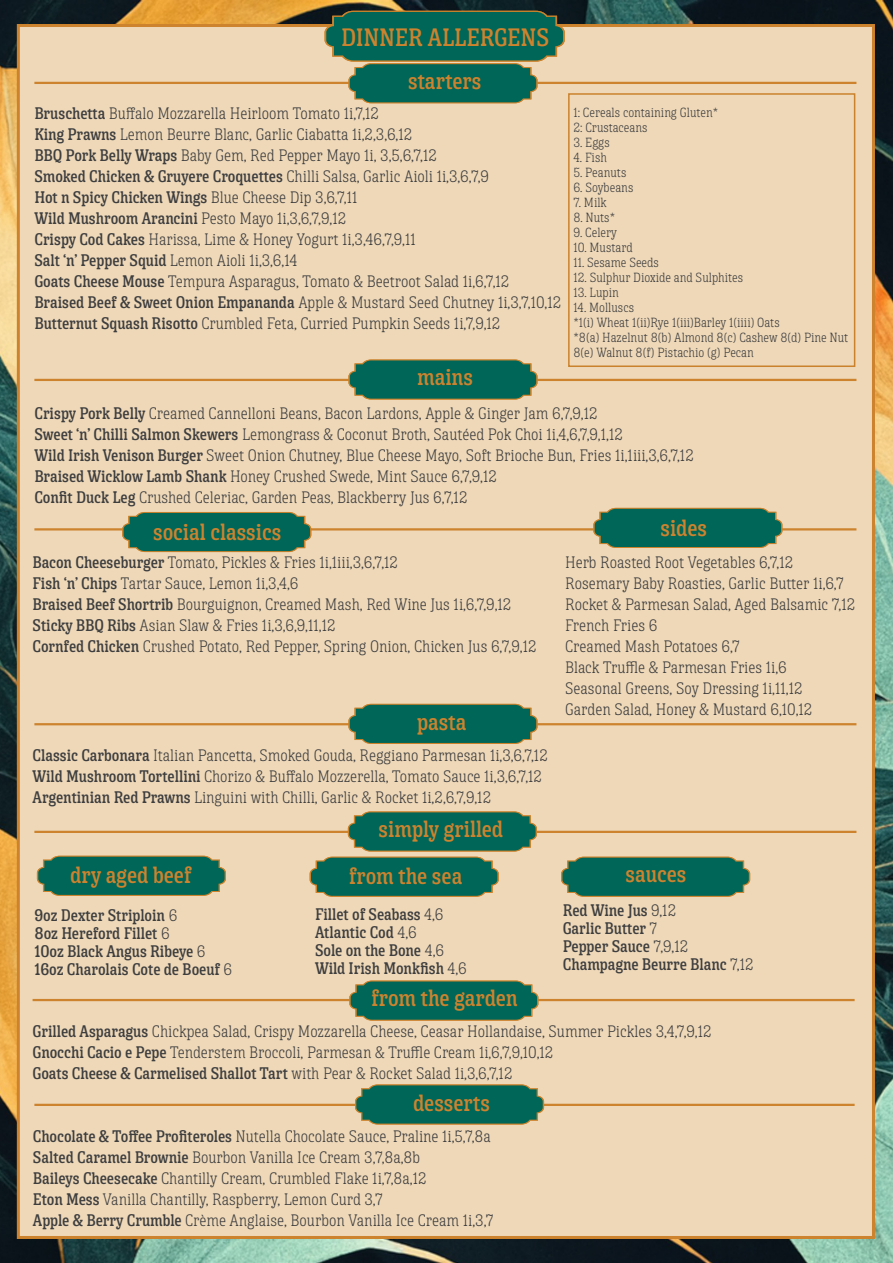
<style>
.page{position:relative;width:893px;height:1263px;background:#fff}
.page>*{position:absolute;margin:0;border:0;box-sizing:border-box;transform-origin:0 0}
.t1{font:22.5px "Dobro";letter-spacing:-.005em;color:#cd832e}
.t2{font:21px "Dobro";letter-spacing:-.005em;color:#cd832e}
.t3{font:300 15px "Dobro";color:#3e3e3f}
.t4{font:15px "Dobro";letter-spacing:-.005em;color:#3e3e3f}
.t5{font:300 12px "Dobro";color:#3e3e3f}
.s1{font-weight:400}
.s2{font-weight:300}
</style>
<div class="page">
<img style="left:0;top:0;width:893px;height:1263px">
<div style="left:17px;top:24px;width:858px;height:1215px;background:#eed8b8;border:3px solid #cd832d"></div>
<hr style="left:34px;top:82px;width:822px;height:2px;background:#cd832d">
<svg style="left:325px;top:11px;width:240px;height:92px;background:#2d7560"></svg>
<hr style="left:34px;top:379px;width:822px;height:2px;background:#cd832d">
<svg style="left:348px;top:359px;width:189px;height:41px;background:#1e6f5a"></svg>
<hr style="left:34px;top:723px;width:822px;height:2px;background:#cd832d">
<svg style="left:348px;top:704px;width:189px;height:40px;background:#1a6e5a"></svg>
<hr style="left:34px;top:1104px;width:821px;height:2px;background:#cd832d">
<svg style="left:355px;top:1084px;width:189px;height:40px;background:#1a6e5a"></svg>
<hr style="left:34px;top:528px;width:822px;height:2px;background:#cd832d">
<svg style="left:122px;top:512px;width:189px;height:40px;background:#1a6e5a"></svg>
<hr style="left:34px;top:831px;width:822px;height:2px;background:#cd832d">
<svg style="left:348px;top:811px;width:189px;height:40px;background:#1a6e5a"></svg>
<hr style="left:33px;top:999px;width:822px;height:2px;background:#cd832d">
<svg style="left:349px;top:980px;width:189px;height:41px;background:#1e6f5a"></svg>
<svg style="left:37px;top:856px;width:189px;height:40px;background:#1a6e5a"></svg>
<svg style="left:310px;top:857px;width:189px;height:40px;background:#1a6e5a"></svg>
<svg style="left:561px;top:857px;width:189px;height:40px;background:#1a6e5a"></svg>
<svg style="left:593px;top:508px;width:189px;height:40px;background:#1a6e5a"></svg>
<div style="left:568px;top:93px;width:287px;height:274px;border:2px solid #cb822c"></div>
<p class="t1" style="left:341px;top:24px;width:210px">DINNER ALLERGENS</p>
<p class="t2" style="left:408px;top:69px;width:75px">starters</p>
<p class="t3" style="left:34px;top:104px;width:346px"><span class="s1">Bruschetta</span> Buffalo Mozzarella Heirloom Tomato 1i,7,12</p>
<p class="t3" style="left:34px;top:125px;width:379px"><span class="s1">King Prawns</span> Lemon Beurre Blanc, Garlic Ciabatta 1i,2,3,6,12</p>
<p class="t3" style="left:34px;top:146px;width:404px"><span class="s1">BBQ Pork Belly Wraps</span> Baby Gem, Red Pepper Mayo 1i, 3,5,6,7,12</p>
<p class="t3" style="left:34px;top:167px;width:456px"><span class="s1">Smoked Chicken &amp; Gruyere Croquettes</span> Chilli Salsa, Garlic Aioli 1i,3,6,7,9</p>
<p class="t4" style="left:34px;top:188px;width:325px">Hot n Spicy Chicken Wings <span class="s2">Blue Cheese Dip 3,6,7,11</span></p>
<p class="t3" style="left:34px;top:209px;width:313px"><span class="s1">Wild Mushroom Arancini</span> Pesto Mayo 1i,3,6,7,9,12</p>
<p class="t3" style="left:34px;top:230px;width:383px"><span class="s1">Crispy Cod Cakes</span> Harissa, Lime &amp; Honey Yogurt 1i,3,46,7,9,11</p>
<p class="t3" style="left:34px;top:251px;width:265px"><span class="s1">Salt ‘n’ Pepper Squid</span> Lemon Aioli 1i,3,6,14</p>
<p class="t3" style="left:34px;top:272px;width:477px"><span class="s1">Goats Cheese Mouse</span> Tempura Asparagus, Tomato &amp; Beetroot Salad 1i,6,7,12</p>
<p class="t3" style="left:34px;top:293px;width:528px"><span class="s1">Braised Beef &amp; Sweet Onion Empananda</span> Apple &amp; Mustard Seed Chutney 1i,3,7,10,12</p>
<p class="t3" style="left:34px;top:314px;width:468px"><span class="s1">Butternut Squash Risotto</span> Crumbled Feta, Curried Pumpkin Seeds 1i,7,9,12</p>
<p class="t2" style="left:417px;top:365px;width:57px">mains</p>
<p class="t5" style="left:573px;top:105px;width:146px">1: Cereals containing Gluten*</p>
<p class="t5" style="left:573px;top:120px;width:76px">2: Crustaceans</p>
<p class="t5" style="left:573px;top:135px;width:38px">3. Eggs</p>
<p class="t5" style="left:573px;top:150px;width:35px">4. Fish</p>
<p class="t5" style="left:573px;top:165px;width:55px">5. Peanuts</p>
<p class="t5" style="left:573px;top:180px;width:62px">6. Soybeans</p>
<p class="t5" style="left:573px;top:195px;width:35px">7. Milk</p>
<p class="t5" style="left:573px;top:210px;width:43px">8. Nuts*</p>
<p class="t5" style="left:573px;top:225px;width:45px">9. Celery</p>
<p class="t5" style="left:573px;top:240px;width:61px">10. Mustard</p>
<p class="t5" style="left:573px;top:255px;width:87px">11. Sesame Seeds</p>
<p class="t5" style="left:573px;top:270px;width:171px">12. Sulphur Dioxide and Sulphites</p>
<p class="t5" style="left:573px;top:285px;width:47px">13. Lupin</p>
<p class="t5" style="left:573px;top:300px;width:62px">14. Molluscs</p>
<p class="t5" style="left:573px;top:315px;width:208px">*1(i) Wheat 1(ii)Rye 1(iii)Barley 1(iiii) Oats</p>
<p class="t5" style="left:573px;top:330px;width:276px">*8(a) Hazelnut 8(b) Almond 8(c) Cashew 8(d) Pine Nut</p>
<p class="t5" style="left:573px;top:345px;width:182px">8(e) Walnut 8(f) Pistachio (g) Pecan</p>
<p class="t3" style="left:34px;top:405px;width:565px"><span class="s1">Crispy Pork Belly</span> Creamed Cannelloni Beans, Bacon Lardons, Apple &amp; Ginger Jam 6,7,9,12</p>
<p class="t3" style="left:34px;top:426px;width:590px"><span class="s1">Sweet ‘n’ Chilli Salmon Skewers</span> Lemongrass &amp; Coconut Broth, Sautéed Pok Choi 1i,4,6,7,9,1,12</p>
<p class="t3" style="left:34px;top:447px;width:661px"><span class="s1">Wild Irish Venison Burger</span> Sweet Onion Chutney, Blue Cheese Mayo, Soft Brioche Bun, Fries 1i,1iii,3,6,7,12</p>
<p class="t3" style="left:34px;top:468px;width:464px"><span class="s1">Braised Wicklow Lamb Shank</span> Honey Crushed Swede, Mint Sauce 6,7,9,12</p>
<p class="t3" style="left:34px;top:489px;width:435px"><span class="s1">Confit Duck Leg</span> Crushed Celeriac, Garden Peas, Blackberry Jus 6,7,12</p>
<p class="t2" style="left:153px;top:520px;width:130px">social classics</p>
<p class="t3" style="left:33px;top:554px;width:367px"><span class="s1">Bacon Cheeseburger</span> Tomato, Pickles &amp; Fries 1i,1iii,3,6,7,12</p>
<p class="t3" style="left:33px;top:575px;width:267px"><span class="s1">Fish ‘n’ Chips</span> Tartar Sauce, Lemon 1i,3,4,6</p>
<p class="t3" style="left:33px;top:596px;width:480px"><span class="s1">Braised Beef Shortrib</span> Bourguignon, Creamed Mash, Red Wine Jus 1i,6,7,9,12</p>
<p class="t3" style="left:33px;top:617px;width:305px"><span class="s1">Sticky BBQ Ribs</span> Asian Slaw &amp; Fries 1i,3,6,9,11,12</p>
<p class="t3" style="left:33px;top:638px;width:506px"><span class="s1">Cornfed Chicken</span> Crushed Potato, Red Pepper, Spring Onion, Chicken Jus 6,7,9,12</p>
<p class="t2" style="left:417px;top:709px;width:51px">pasta</p>
<p class="t3" style="left:33px;top:747px;width:517px"><span class="s1">Classic Carbonara</span> Italian Pancetta, Smoked Gouda, Reggiano Parmesan 1i,3,6,7,12</p>
<p class="t3" style="left:33px;top:768px;width:511px"><span class="s1">Wild Mushroom Tortellini</span> Chorizo &amp; Buffalo Mozzerella, Tomato Sauce 1i,3,6,7,12</p>
<p class="t3" style="left:33px;top:789px;width:460px"><span class="s1">Argentinian Red Prawns</span> Linguini with Chilli, Garlic &amp; Rocket 1i,2,6,7,9,12</p>
<p class="t2" style="left:379px;top:816px;width:126px">simply grilled</p>
<p class="t2" style="left:660px;top:515px;width:48px">sides</p>
<p class="t3" style="left:565px;top:554px;width:230px">Herb Roasted Root Vegetables 6,7,12</p>
<p class="t3" style="left:565px;top:575px;width:280px">Rosemary Baby Roasties, Garlic Butter 1i,6,7</p>
<p class="t3" style="left:565px;top:596px;width:292px">Rocket &amp; Parmesan Salad, Aged Balsamic 7,12</p>
<p class="t3" style="left:565px;top:617px;width:94px">French Fries 6</p>
<p class="t3" style="left:565px;top:638px;width:176px">Creamed Mash Potatoes 6,7</p>
<p class="t3" style="left:565px;top:659px;width:223px">Black Truffle &amp; Parmesan Fries 1i,6</p>
<p class="t3" style="left:565px;top:680px;width:239px">Seasonal Greens, Soy Dressing 1i,11,12</p>
<p class="t3" style="left:565px;top:701px;width:249px">Garden Salad, Honey &amp; Mustard 6,10,12</p>
<p class="t2" style="left:70px;top:863px;width:123px">dry aged beef</p>
<p class="t2" style="left:349px;top:863px;width:115px">from the sea</p>
<p class="t2" style="left:625px;top:862px;width:63px">sauces</p>
<p class="t4" style="left:34px;top:906px;width:144px">9oz Dexter Striploin <span class="s2">6</span></p>
<p class="t4" style="left:34px;top:924px;width:137px">8oz Hereford Fillet <span class="s2">6</span></p>
<p class="t4" style="left:34px;top:942px;width:172px">10oz Black Angus Ribeye <span class="s2">6</span></p>
<p class="t4" style="left:34px;top:960px;width:199px">16oz Charolais Cote de Boeuf <span class="s2">6</span></p>
<p class="t4" style="left:315px;top:905px;width:130px">Fillet of Seabass <span class="s2">4,6</span></p>
<p class="t4" style="left:315px;top:923px;width:103px">Atlantic Cod <span class="s2">4,6</span></p>
<p class="t4" style="left:315px;top:941px;width:130px">Sole on the Bone <span class="s2">4,6</span></p>
<p class="t4" style="left:315px;top:959px;width:153px">Wild Irish Monkfish <span class="s2">4,6</span></p>
<p class="t2" style="left:371px;top:985px;width:148px">from the garden</p>
<p class="t4" style="left:563px;top:902px;width:115px">Red Wine Jus <span class="s2">9,12</span></p>
<p class="t4" style="left:563px;top:920px;width:96px">Garlic Butter <span class="s2">7</span></p>
<p class="t4" style="left:563px;top:938px;width:127px">Pepper Sauce <span class="s2">7,9,12</span></p>
<p class="t4" style="left:563px;top:956px;width:192px">Champagne Beurre Blanc <span class="s2">7,12</span></p>
<p class="t3" style="left:33px;top:1022px;width:681px"><span class="s1">Grilled Asparagus</span> Chickpea Salad, Crispy Mozzarella Cheese, Ceasar Hollandaise, Summer Pickles 3,4,7,9,12</p>
<p class="t3" style="left:33px;top:1043px;width:522px"><span class="s1">Gnocchi Cacio e Pepe</span> Tenderstem Broccoli, Parmesan &amp; Truffle Cream 1i,6,7,9,10,12</p>
<p class="t4" style="left:33px;top:1064px;width:481px">Goats Cheese &amp; Carmelised Shallot Tart <span class="s2">with Pear &amp; Rocket Salad 1i,3,6,7,12</span></p>
<p class="t2" style="left:413px;top:1090px;width:78px">desserts</p>
<p class="t3" style="left:33px;top:1128px;width:460px"><span class="s1">Chocolate &amp; Toffee Profiteroles</span> Nutella Chocolate Sauce, Praline 1i,5,7,8a</p>
<p class="t3" style="left:33px;top:1149px;width:389px"><span class="s1">Salted Caramel Brownie</span> Bourbon Vanilla Ice Cream 3,7,8a,8b</p>
<p class="t3" style="left:33px;top:1170px;width:395px"><span class="s1">Baileys Cheesecake</span> Chantilly Cream, Crumbled Flake 1i,7,8a,12</p>
<p class="t3" style="left:33px;top:1191px;width:351px"><span class="s1">Eton Mess</span> Vanilla Chantilly, Raspberry, Lemon Curd 3,7</p>
<p class="t3" style="left:33px;top:1212px;width:462px"><span class="s1">Apple &amp; Berry Crumble</span> Crème Anglaise, Bourbon Vanilla Ice Cream 1i,3,7</p>
</div>
